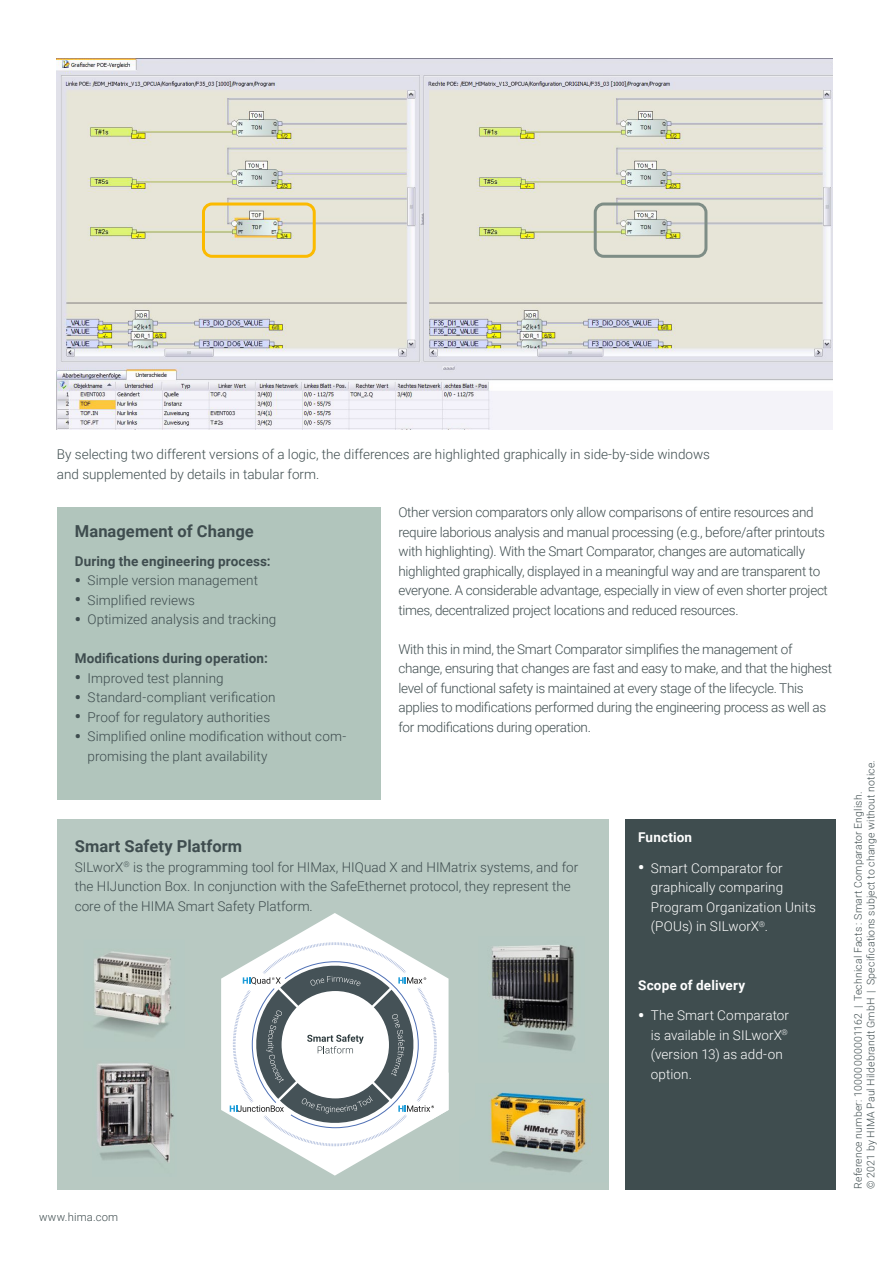
<style>
.page{position:relative;width:893px;height:1263px;background:#fff}
.page>*{position:absolute;margin:0;border:0;box-sizing:border-box;transform-origin:0 0}
.t1{font:700 16.5px "Roboto";letter-spacing:.005em;color:#3f4d4f}
.t2{font:300 13.5px/19.5px "Roboto";letter-spacing:-.025em;color:#3f4d4f}
.t3{font:300 13.5px/19.5px "Roboto";color:#3f4d4f}
.t4{font:300 13.5px/19.5px "Roboto";letter-spacing:.005em;color:#3f4d4f}
.t5{font:300 13.5px/19.5px "Roboto";letter-spacing:.005em;color:#fff}
.t6{font:700 13.5px "Roboto";letter-spacing:.01em;color:#3f4d4f}
.t7{font:700 13.5px "Roboto";letter-spacing:.015em;color:#fff}
.t8{font:300 11.25px "Roboto";letter-spacing:.02em;color:#3f4d4f}
.t9{font:300 10.5px/12.8px "Roboto";letter-spacing:.015em;color:#3f4d4f}
.s1{font-weight:900;font-size:16.5px}
</style>
<div class="page">
<div style="left:57px;top:819px;width:551px;height:370px;background:#b8c9c2"></div>
<div style="left:57px;top:507px;width:324px;height:292px;background:#b1c5bc"></div>
<img style="left:94px;top:951px;width:78px;height:86px">
<img style="left:97px;top:1063px;width:77px;height:100px">
<img style="left:490px;top:1092px;width:96px;height:80px">
<svg style="left:221px;top:913px;width:228px;height:262px"></svg>
<img style="left:437px;top:1072px;width:12px;height:48px">
<svg style="left:230px;top:942px;width:207px;height:204px"></svg>
<img style="left:492px;top:945px;width:84px;height:106px">
<img style="left:57px;top:58px;width:775px;height:371px">
<div style="left:202px;top:203px;width:114px;height:55px;border:3px solid #fbba00;border-radius:9px"></div>
<div style="left:594px;top:203px;width:113px;height:55px;border:3px solid #7e8d86;border-radius:9px"></div>
<div style="left:625px;top:819px;width:211px;height:370px;background:#3f4d4f"></div>
<p class="t3" style="left:57px;top:443px;width:655px;line-height:20.1px">By selecting two different versions of a logic, the differences are highlighted graphically in side-by-side windows and supplemented by details in tabular form.</p>
<p class="t1" style="left:75px;top:520px;width:181px">Management of Change</p>
<p class="t6" style="left:75px;top:551px;width:197px">During the engineering process:</p>
<p class="t4" style="left:75px;top:570px;width:185px"><span class="s1">•</span> Simple version management</p>
<p class="t4" style="left:75px;top:589px;width:122px"><span class="s1">•</span> Simplified reviews</p>
<p class="t4" style="left:75px;top:609px;width:203px"><span class="s1">•</span> Optimized analysis and tracking</p>
<p class="t6" style="left:75px;top:649px;width:195px">Modifications during operation:</p>
<p class="t4" style="left:75px;top:667px;width:150px"><span class="s1">•</span> Improved test planning</p>
<p class="t4" style="left:75px;top:687px;width:202px"><span class="s1">•</span> Standard-compliant verification</p>
<p class="t4" style="left:75px;top:706px;width:197px"><span class="s1">•</span> Proof for regulatory authorities</p>
<p class="t4" style="left:88px;top:726px;width:260px;text-indent:-13px"><span class="s1">•</span> Simplified online modification without com&shy;promising the plant availability</p>
<p class="t2" style="left:398px;top:502px;width:431px">Other version comparators only allow comparisons of entire resources and require laborious analysis and manual processing (e.g., before/after printouts with highlighting). With the Smart Comparator, changes are automatically highlighted graphically, displayed in a meaningful way and are transparent to everyone. A considerable advantage, especially in view of even shorter project times, decentralized project locations and reduced resources.</p>
<p class="t2" style="left:398px;top:639px;width:435px">With this in mind, the Smart Comparator simplifies the management of change, ensuring that changes are fast and easy to make, and that the highest level of functional safety is maintained at every stage of the lifecycle. This applies to modifications performed during the engineering process as well as for modifications during operation.</p>
<p class="t1" style="left:75px;top:835px;width:169px">Smart Safety Platform</p>
<p class="t3" style="left:75px;top:857px;width:505px">SILworX<sup>®</sup> is the programming tool for HIMax, HIQuad X and HIMatrix systems, and for the HIJunction Box. In conjunction with the SafeEthernet protocol, they represent the core of the HIMA Smart Safety Platform.</p>
<p class="t8" style="left:39px;top:1209px;width:81px">www.hima.com</p>
<p class="t7" style="left:638px;top:828px;width:55px">Function</p>
<p class="t5" style="left:651px;top:858px;width:166px;text-indent:-13px"><span class="s1">•</span> Smart Comparator for graphically comparing<br>Program Organization Units (POUs) in SILworX<sup>®</sup>.</p>
<p class="t7" style="left:638px;top:975px;width:109px">Scope of delivery</p>
<p class="t5" style="left:651px;top:1005px;width:140px;text-indent:-13px"><span class="s1">•</span> The Smart Comparator is available in SILworX<sup>® </sup>(version 13) as add-on option.</p>
<p class="t9" style="left:851px;top:1188px;width:430px;rotate:-90deg">Reference number: 10000000001162 | Technical Facts : Smart Comparator English.<br>© 2021 by HIMA Paul Hildebrandt GmbH | Specifications subject to change without notice.</p>
</div>
